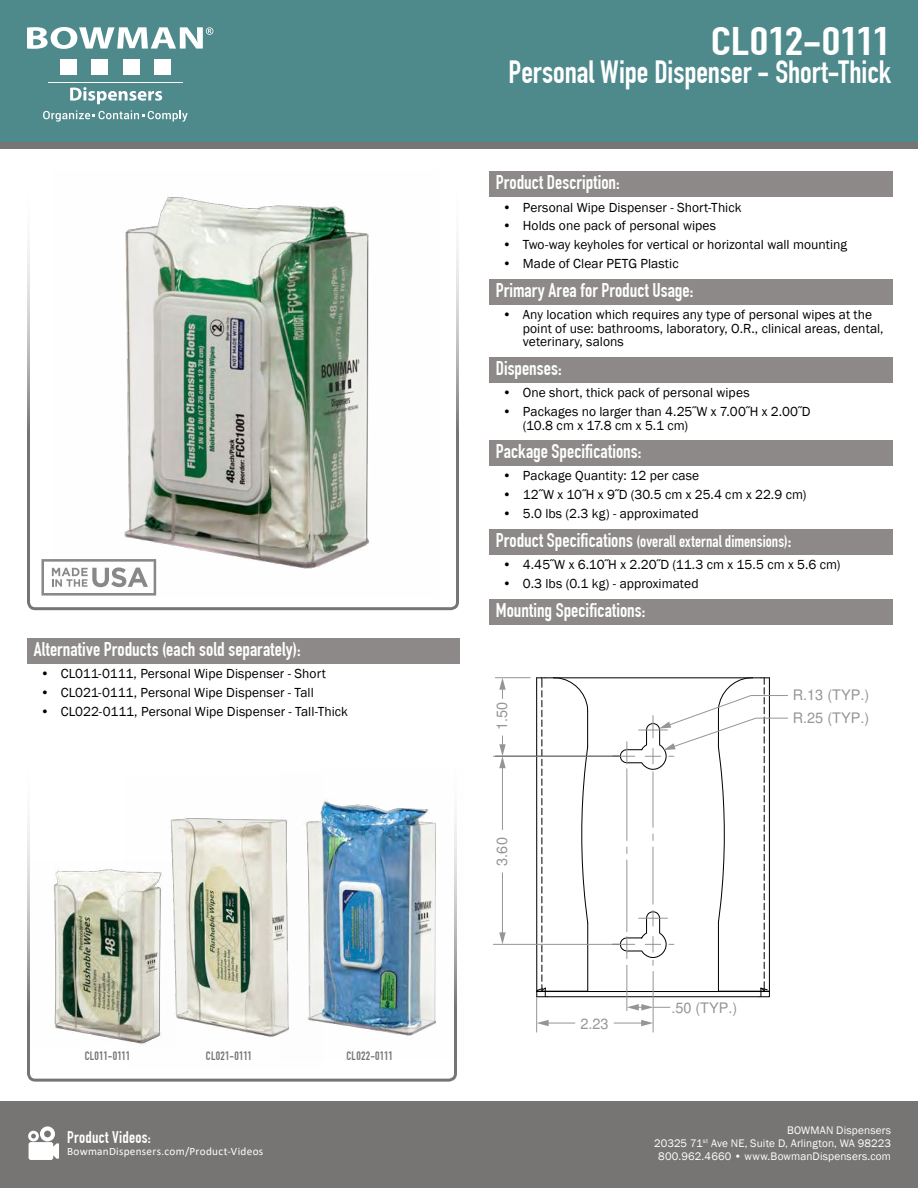
<style>
.page{position:relative;width:918px;height:1188px;background:#fff}
.page>*{position:absolute;margin:0;border:0;box-sizing:border-box;transform-origin:0 0}
.t1{font:700 39px "DIN Condensed";letter-spacing:-.005em;color:#fff;scale:1.28 1}
.t2{font:700 31.5px "DIN Condensed";letter-spacing:-.005em;color:#fff}
.t3{font:700 19.5px "DIN Condensed";color:#fff}
.t4{font:700 16.5px "DIN Condensed";letter-spacing:.005em;color:#fff}
.t5{font:14.55px/22.6px "Arial";color:#939597}
.t6{font:13.5px/13.5px "Franklin Gothic";letter-spacing:.005em;color:#000}
.t7{font:12px "DIN Engschrift";letter-spacing:.015em;color:#777574}
.t8{font:11.25px/12.8px "Franklin Gothic";letter-spacing:.01em;color:#fff;text-align:right}
.t9{font:11.25px "Calibri";letter-spacing:.025em;color:#fff}
.s1{font-family:"DIN Condensed";font-weight:700}
.s2{font-size:19.5px}
</style>
<div class="page">
<div style="left:0;top:1101px;width:918px;height:87px;background:#777574"></div>
<div style="left:0;top:0;width:918px;height:148px;background:#777574"></div>
<div style="left:0;top:0;width:918px;height:142px;background:#4e898c"></div>
<div style="left:27px;top:747px;width:430px;height:335px;border:3px solid #777574;border-radius:7px"></div>
<div style="left:27px;top:171px;width:432px;height:439px;border:3px solid #777574;border-radius:7px"></div>
<svg style="left:27px;top:27px;width:186px;height:22px"></svg>
<div style="left:60px;top:59px;width:17px;height:16px;background:#fff"></div>
<div style="left:92px;top:59px;width:16px;height:16px;background:#fff"></div>
<div style="left:123px;top:59px;width:17px;height:16px;background:#fff"></div>
<div style="left:154px;top:59px;width:17px;height:16px;background:#fff"></div>
<hr style="left:49px;top:82px;width:134px;height:1px;background:#fff">
<svg style="left:70px;top:87px;width:92px;height:17px"></svg>
<svg style="left:43px;top:110px;width:145px;height:12px"></svg>
<svg style="left:28px;top:1126px;width:31px;height:34px"></svg>
<div style="left:489px;top:171px;width:404px;height:26px;background:#8c8988"></div>
<div style="left:489px;top:279px;width:404px;height:26px;background:#8c8988"></div>
<div style="left:489px;top:357px;width:404px;height:26px;background:#8c8988"></div>
<div style="left:489px;top:440px;width:404px;height:26px;background:#8c8988"></div>
<div style="left:489px;top:529px;width:404px;height:26px;background:#8c8988"></div>
<div style="left:489px;top:599px;width:404px;height:26px;background:#8c8988"></div>
<div style="left:27px;top:638px;width:432px;height:26px;background:#8c8988"></div>
<svg style="left:41px;top:559px;width:11px;height:37px"></svg>
<hr style="left:547px;top:996px;width:212px;height:1px;background:#000">
<hr style="left:547px;top:991px;width:212px;height:1px;background:#000">
<svg style="left:536px;top:677px;width:53px;height:320px"></svg>
<hr style="left:554px;top:677px;width:198px;height:1px;background:#000">
<svg style="left:537px;top:1020px;width:38px;height:6px"></svg>
<hr style="left:536px;top:998px;width:1px;height:34px;background:#939597">
<hr style="left:653px;top:971px;width:1px;height:61px;background:#939597">
<hr style="left:626px;top:965px;width:1px;height:46px;background:#939597">
<svg style="left:614px;top:1020px;width:39px;height:6px"></svg>
<hr style="left:495px;top:677px;width:35px;height:1px;background:#939597">
<hr style="left:493px;top:756px;width:127px;height:1px;background:#939597">
<hr style="left:502px;top:766px;width:1px;height:64px;background:#939597">
<hr style="left:502px;top:873px;width:1px;height:62px;background:#939597">
<svg style="left:499px;top:932px;width:7px;height:12px"></svg>
<hr style="left:493px;top:944px;width:127px;height:1px;background:#939597">
<svg style="left:499px;top:678px;width:7px;height:21px"></svg>
<svg style="left:499px;top:736px;width:7px;height:32px"></svg>
<svg style="left:627px;top:1004px;width:43px;height:6px"></svg>
<svg style="left:613px;top:677px;width:175px;height:321px"></svg>
<img style="left:52px;top:171px;width:386px;height:425px">
<img style="left:30px;top:862px;width:97px;height:184px">
<img style="left:127px;top:818px;width:153px;height:226px">
<img style="left:280px;top:770px;width:177px;height:290px">
<h3 class="t3" style="left:34px;top:642px;width:269px">Alternative Products (each sold separately):</h3>
<p class="t6" style="left:40px;top:668px;width:287px">• CL011-0111, Personal Wipe Dispenser - Short</p>
<p class="t6" style="left:40px;top:687px;width:275px">• CL021-0111, Personal Wipe Dispenser - Tall</p>
<p class="t6" style="left:40px;top:706px;width:309px">• CL022-0111, Personal Wipe Dispenser - Tall-Thick</p>
<p class="t7" style="left:85px;top:1049px;width:47px">CL011-0111</p>
<p class="t7" style="left:346px;top:1049px;width:48px">CL022-0111</p>
<p class="t7" style="left:206px;top:1049px;width:48px">CL021-0111</p>
<p class="t4" style="left:67px;top:1131px;width:85px">Product Videos:</p>
<p class="t9" style="left:67px;top:1147px;width:198px">BowmanDispensers.com/Product-Videos</p>
<h1 class="t1" style="left:711px;top:27px;width:142px">CL012-0111</h1>
<h2 class="t2" style="left:509px;top:61px;width:384px">Personal Wipe Dispenser - Short-Thick</h2>
<h3 class="t3" style="left:496px;top:175px;width:125px">Product Description:</h3>
<p class="t6" style="left:503px;top:201px;width:240px">• Personal Wipe Dispenser - Short-Thick</p>
<p class="t6" style="left:503px;top:220px;width:215px">• Holds one pack of personal wipes</p>
<p class="t6" style="left:503px;top:239px;width:346px">• Two-way keyholes for vertical or horizontal wall mounting</p>
<p class="t6" style="left:503px;top:258px;width:178px">• Made of Clear PETG Plastic</p>
<h3 class="t3" style="left:496px;top:283px;width:199px">Primary Area for Product Usage:</h3>
<p class="t6" style="left:523px;top:309px;width:362px;text-indent:-20px">• Any location which requires any type of personal wipes at the point of use: bathrooms, laboratory, O.R., clinical areas, dental, veterinary, salons</p>
<h3 class="t3" style="left:496px;top:361px;width:67px">Dispenses:</h3>
<p class="t6" style="left:503px;top:387px;width:249px">• One short, thick pack of personal wipes</p>
<p class="t6" style="left:523px;top:406px;width:289px;text-indent:-20px">• Packages no larger than 4.25<span class="s1">˝</span>W x 7.00<span class="s1">˝</span>H x 2.00<span class="s1">˝</span>D (10.8 cm x 17.8 cm x 5.1 cm)</p>
<h3 class="t3" style="left:496px;top:440px;width:147px">Package Speci昀椀cations:</h3>
<p class="t6" style="left:503px;top:470px;width:198px">• Package Quantity: 12 per case</p>
<p class="t6" style="left:503px;top:489px;width:305px">• 12<span class="s1">˝</span>W x 10<span class="s1">˝</span>H x 9<span class="s1">˝</span>D (30.5 cm x 25.4 cm x 22.9 cm)</p>
<p class="t6" style="left:503px;top:508px;width:198px">• 5.0 lbs (2.3 kg) - approximated</p>
<p class="t4" style="left:496px;top:535px;width:297px"><span class="s2">Product Speci昀椀cations</span> (overall external dimensions)<span class="s2">:</span></p>
<p class="t6" style="left:503px;top:559px;width:339px">• 4.45<span class="s1">˝</span>W x 6.10<span class="s1">˝</span>H x 2.20<span class="s1">˝</span>D (11.3 cm x 15.5 cm x 5.6 cm)</p>
<p class="t6" style="left:503px;top:578px;width:197px">• 0.3 lbs (0.1 kg) - approximated</p>
<h3 class="t3" style="left:496px;top:599px;width:151px">Mounting Speci昀椀cations:</h3>
<p class="t5" style="left:492px;top:730px;width:30px;rotate:-90deg">1.50</p>
<p class="t5" style="left:492px;top:866px;width:30px;rotate:-90deg">3.60</p>
<p class="t5" style="left:793px;top:685px;width:78px">R.13 (TYP.)<br>R.25 (TYP.)</p>
<p class="t5" style="left:580px;top:1014px;width:30px">2.23</p>
<p class="t5" style="left:671px;top:998px;width:68px">.50 (TYP.)</p>
<p class="t8" style="left:654px;top:1125px;width:238px">BOWMAN Dispensers<br>20325 71<sup>st</sup> Ave NE, Suite D, Arlington, WA 98223<br>800.962.4660 • www.BowmanDispensers.com</p>
</div>
